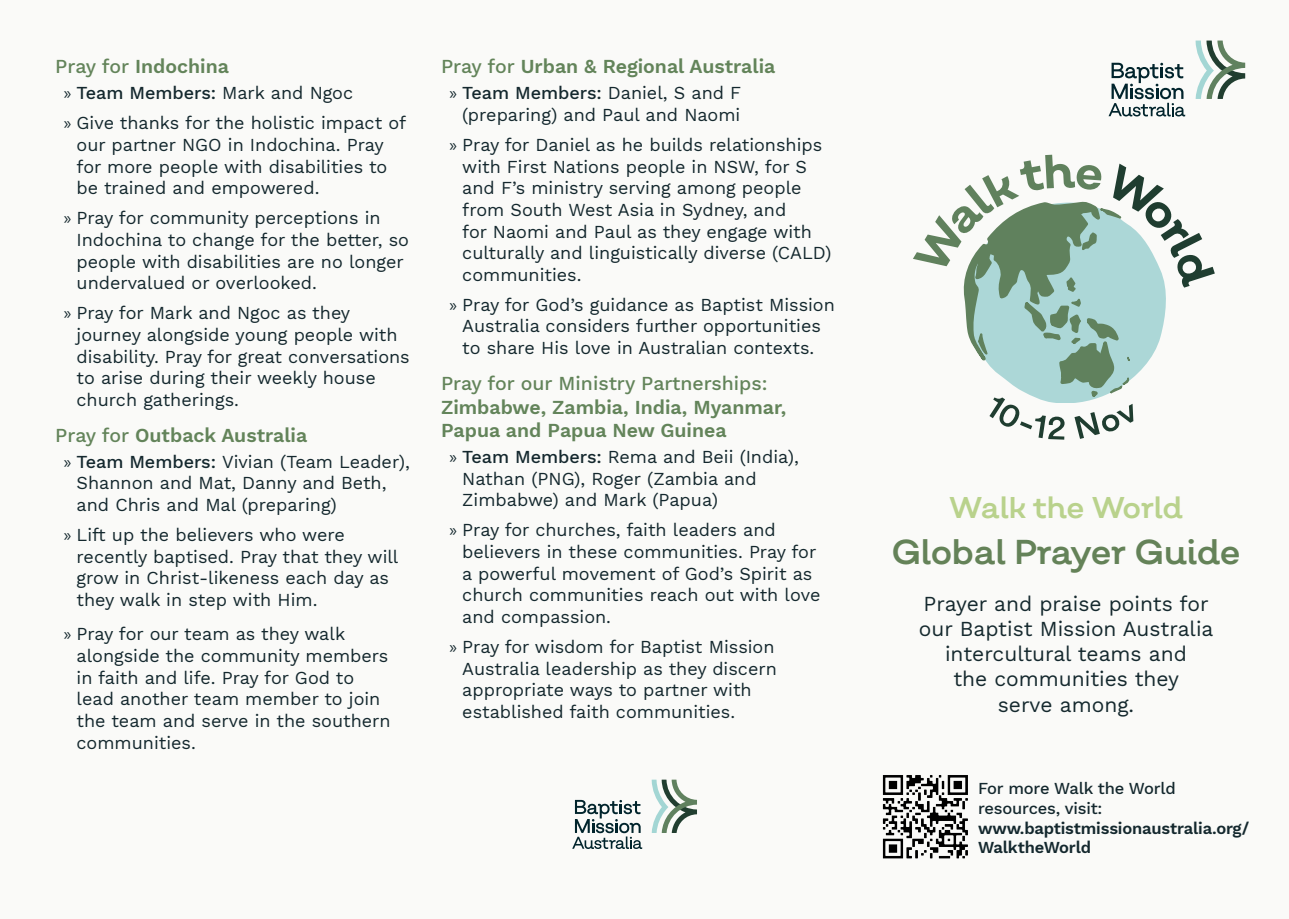
<style>
.page{position:relative;width:1289px;height:919px;background:#fff}
.page>*{position:absolute;margin:0;border:0;box-sizing:border-box;transform-origin:0 0}
.t1{font:34.5px "Salvatore Roman";letter-spacing:-.015em;color:#648258}
.t2{font:30px "Salvatore Roman";letter-spacing:-.02em;color:#b9d28c}
.t3{font:21px/25.2px "Work Sans";color:#15292e;text-align:center}
.t4{font:600 19.5px/23.4px "Work Sans";color:#63845a}
.t5{font:18px/21.6px "Work Sans";color:#14282e}
.t6{font:500 18px "Work Sans";color:#14282e}
.t7{font:600 16.5px/19.8px "Work Sans";letter-spacing:-.01em;color:#14282e}
.s1{font-weight:500}
.s2{font-family:"Myriad Pro";font-weight:400}
.s3{font-weight:400}
.s4{font-family:"Myriad Pro"}
</style>
<div class="page">
<div style="left:0;top:0;width:1288px;height:918px;background:#fafaf8"></div>
<svg style="left:651px;top:779px;width:46px;height:53px"></svg>
<svg style="left:572px;top:799px;width:70px;height:49px"></svg>
<svg style="left:913px;top:155px;width:301px;height:284px"></svg>
<svg style="left:1195px;top:41px;width:50px;height:58px"></svg>
<svg style="left:1108px;top:63px;width:77px;height:53px"></svg>
<img style="left:882px;top:775px;width:86px;height:84px">
<p class="t4" style="left:55px;top:54px;width:175px"><span class="s1">Pray for</span> Indochina</p>
<p class="t6" style="left:64px;top:79px;width:291px"><span class="s2">»</span> Team Members: <span class="s3">Mark and Ngoc</span></p>
<p class="t5" style="left:77px;top:112px;width:331px;text-indent:-13px"><span class="s4">»</span> Give thanks for the holistic impact of our partner NGO in Indochina. Pray for more people with disabilities to be trained and empowered.</p>
<p class="t5" style="left:77px;top:207px;width:334px;text-indent:-13px"><span class="s4">»</span> Pray for community perceptions in Indochina to change for the better, so people with disabilities are no longer undervalued or overlooked.</p>
<p class="t5" style="left:77px;top:302px;width:335px;text-indent:-13px"><span class="s4">»</span> Pray for Mark and Ngoc as they journey alongside young people with disability. Pray for great conversations to arise during their weekly house church gatherings.</p>
<p class="t4" style="left:55px;top:423px;width:253px"><span class="s1">Pray for</span> Outback Australia</p>
<p class="t5" style="left:77px;top:450px;width:335px;text-indent:-13px"><span class="s4">»</span> <span class="s1">Team Members:</span> Vivian (Team Leader),<br>Shannon and Mat, Danny and Beth, and Chris and Mal (preparing)</p>
<p class="t5" style="left:77px;top:523px;width:323px;text-indent:-13px"><span class="s4">»</span> Lift up the believers who were recently baptised. Pray that they will grow in Christ-likeness each day as they walk in step with Him.</p>
<p class="t5" style="left:77px;top:622px;width:315px;text-indent:-13px"><span class="s4">»</span> Pray for our team as they walk alongside the community members in faith and life. Pray for God to lead another team member to join the team and serve in the southern communities.</p>
<p class="t4" style="left:441px;top:54px;width:336px"><span class="s1">Pray for</span> Urban &amp; Regional Australia</p>
<p class="t5" style="left:449px;top:82px;width:293px;text-align:right"><span class="s4">»</span> <span class="s1">Team Members:</span> Daniel, S and F (preparing) and Paul and Naomi</p>
<p class="t5" style="left:462px;top:133px;width:371px;text-indent:-13px"><span class="s4">»</span> Pray for Daniel as he builds relationships with First Nations people in NSW, for S and F’s ministry serving among people from South West Asia in Sydney, and<br>for Naomi and Paul as they engage with culturally and linguistically diverse (CALD) communities.</p>
<p class="t5" style="left:449px;top:293px;width:387px;text-align:center"><span class="s4">»</span> Pray for God’s guidance as Baptist Mission<br>Australia considers further opportunities<br>to share His love in Australian contexts.</p>
<p class="t4" style="left:441px;top:371px;width:347px"><span class="s1">Pray for our Ministry Partnerships:<br></span>Zimbabwe, Zambia, India, Myanmar,<br>Papua and Papua New Guinea</p>
<p class="t5" style="left:462px;top:445px;width:338px;text-indent:-13px"><span class="s4">»</span> <span class="s1">Team Members:</span> Rema and Beii (India),<br>Nathan (PNG), Roger (Zambia and<br>Zimbabwe) and Mark (Papua)</p>
<p class="t5" style="left:462px;top:518px;width:360px;text-indent:-13px"><span class="s4">»</span> Pray for churches, faith leaders and believers in these communities. Pray for a powerful movement of God’s Spirit as church communities reach out with love and compassion.</p>
<p class="t5" style="left:462px;top:635px;width:316px;text-indent:-13px"><span class="s4">»</span> Pray for wisdom for Baptist Mission Australia leadership as they discern appropriate ways to partner with established faith communities.</p>
<p class="t2" style="left:948px;top:488px;width:236px">Walk the World</p>
<p class="t1" style="left:891px;top:530px;width:350px">Global Prayer Guide</p>
<p class="t3" style="left:918px;top:590px;width:296px">Prayer and praise points for our Baptist Mission Australia intercultural teams and<br>the communities they<br>serve among.</p>
<p class="t7" style="left:978px;top:777px;width:273px"><span class="s1">For more Walk the World resources, visit: </span>www.baptistmissionaustralia.org/<br>WalktheWorld</p>
</div>
